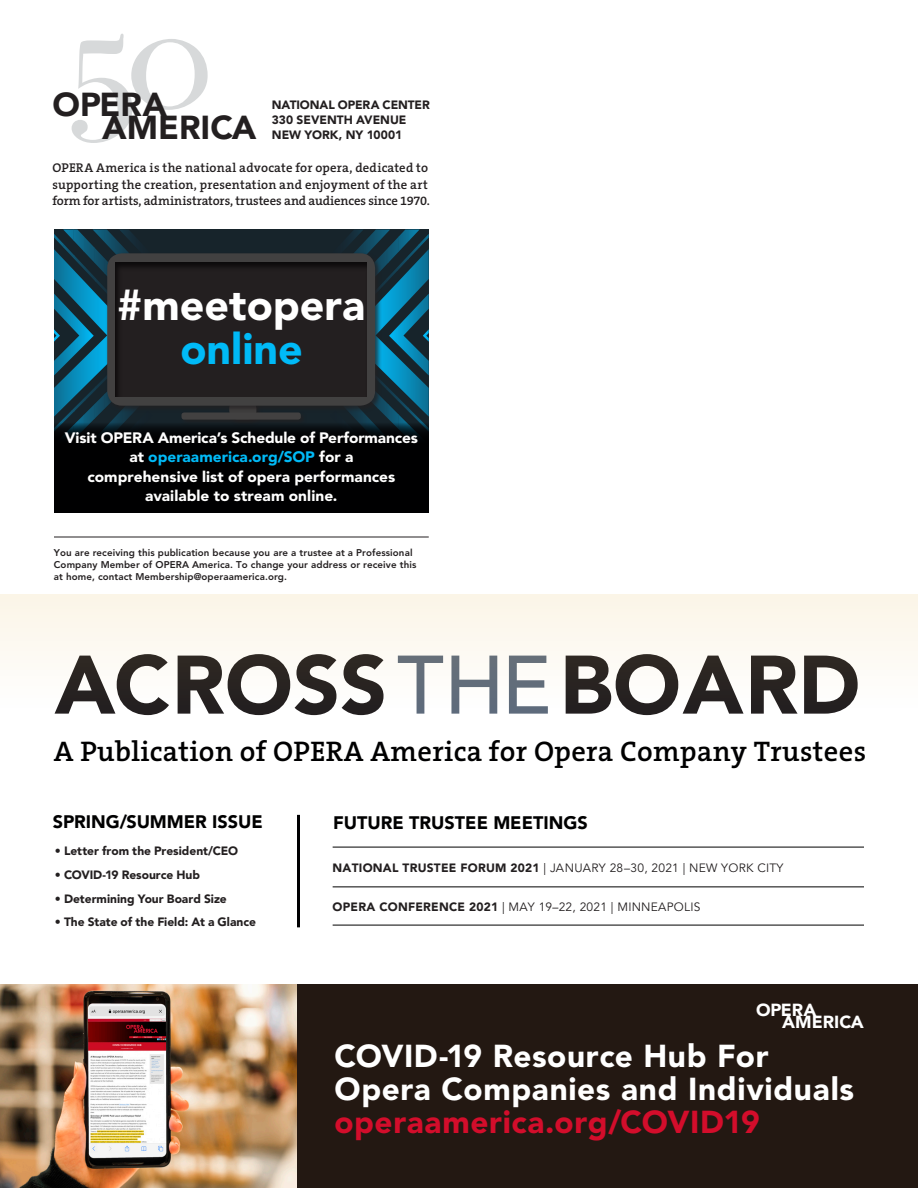
<style>
.page{position:relative;width:918px;height:1188px;background:#fff}
.page>*{position:absolute;margin:0;border:0;box-sizing:border-box;transform-origin:0 0}
.t1{font:900 81.9px "Avenir LT Std";color:#231f20}
.t2{font:900 42.9px/43.8px "Avenir LT Std";color:#fff;text-align:center}
.t3{font:900 33.15px/23.4px "Avenir";color:#231f20}
.t4{font:900 31.5px/33px "Avenir LT Std";letter-spacing:.02em;color:#fff}
.t5{font:600 28.5px "The Serif B W6";letter-spacing:.01em;color:#000001}
.body{font:900 18px "Avenir LT Std";color:#000001}
.t6{font:900 17.55px/12.3px "Avenir";color:#fff}
.Paragraph_Style_1{font:900 15px/19.5px "Avenir LT Std";color:#fff;text-align:center}
.body-2{font:600 12.75px/16.5px "The Serif B W6";letter-spacing:.01em;color:#231f20}
.body-3{font:900 12px/15px "Avenir LT Std";color:#231f20}
.body-4{font:12px "Avenir LT Std";letter-spacing:.02em;color:#231f20}
.body-5{font:800 9.75px/12px "Avenir LT Std";letter-spacing:.01em;color:#231f20}
.s1{color:#00baf7}
.s2{font-weight:500;color:#5e6b7c}
.s3{font-weight:900}
.s4{color:#d30d2b}
</style>
<div class="page">
<div style="left:0;top:984px;width:918px;height:204px;background:#231812"></div>
<hr style="left:297px;top:815px;width:3px;height:112px;background:#000001">
<hr style="left:333px;top:847px;width:531px;height:1px;background:#000001">
<hr style="left:333px;top:886px;width:531px;height:1px;background:#000001">
<hr style="left:333px;top:925px;width:531px;height:1px;background:#000001">
<svg style="left:72px;top:34px;width:136px;height:109px"></svg>
<div style="left:0;top:467px;width:918px;height:242px;background:#fdf9f2"></div>
<div style="left:0;top:338px;width:918px;height:256px;background:#fff"></div>
<div style="left:54px;top:230px;width:375px;height:21px;background:#17242b"></div>
<img style="left:409px;top:417px;width:20px;height:5px">
<img style="left:409px;top:244px;width:10px;height:5px">
<img style="left:419px;top:234px;width:10px;height:14px">
<img style="left:400px;top:417px;width:9px;height:5px">
<img style="left:390px;top:236px;width:8px;height:13px">
<img style="left:398px;top:230px;width:11px;height:19px">
<svg style="left:409px;top:230px;width:11px;height:11px"></svg>
<img style="left:296px;top:230px;width:94px;height:21px">
<img style="left:324px;top:230px;width:40px;height:21px">
<img style="left:308px;top:412px;width:92px;height:10px">
<img style="left:330px;top:412px;width:44px;height:10px">
<img style="left:347px;top:249px;width:82px;height:168px">
<img style="left:54px;top:417px;width:19px;height:5px">
<img style="left:63px;top:244px;width:10px;height:5px">
<img style="left:54px;top:234px;width:10px;height:14px">
<img style="left:73px;top:417px;width:10px;height:5px">
<img style="left:84px;top:236px;width:9px;height:13px">
<img style="left:73px;top:230px;width:11px;height:19px">
<svg style="left:63px;top:230px;width:11px;height:11px"></svg>
<img style="left:93px;top:230px;width:94px;height:21px">
<img style="left:119px;top:230px;width:39px;height:21px">
<img style="left:83px;top:412px;width:97px;height:10px">
<img style="left:109px;top:412px;width:43px;height:10px">
<img style="left:54px;top:249px;width:82px;height:168px">
<div style="left:180px;top:411px;width:128px;height:15px;background:#1c2125"></div>
<div style="left:181px;top:412px;width:120px;height:8px;background:#424141;border-radius:3px"></div>
<div style="left:105px;top:251px;width:277px;height:161px;background:#231f20;opacity:.75"></div>
<div style="left:107px;top:253px;width:268px;height:153px;background:#424141;border-radius:15px"></div>
<div style="left:115px;top:261px;width:252px;height:136px;background:#231f20"></div>
<svg style="left:54px;top:422px;width:375px;height:24px;background:#050b0f"></svg>
<img style="left:0;top:984px;width:297px;height:204px">
<hr style="left:54px;top:537px;width:375px;height:1px;background:#231f20">
<div style="left:54px;top:446px;width:375px;height:67px;background:#000001"></div>
<h3 class="t3" style="left:102px;top:92px;width:156px;text-indent:-50px">OPERA<br>AMERICA</h3>
<p class="body-3" style="left:272px;top:97px;width:159px">NATIONAL OPERA CENTER</p>
<p class="body-3" style="left:272px;top:112px;width:136px">330 SEVENTH AVENUE<br>NEW YORK, NY 10001</p>
<p class="body-2" style="left:52px;top:159px;width:379px">OPERA America is the national advocate for opera, dedicated to supporting the creation, presentation and enjoyment of the art form for artists, administrators, trustees and audiences since 1970.</p>
<p class="t2" style="left:117px;top:283px;width:250px">#meetopera <span class="s1">online</span></p>
<p class="Paragraph_Style_1" style="left:65px;top:428px;width:355px">Visit OPERA America’s Schedule of Performances at <span class="s1">operaamerica.org/SOP</span> for a</p>
<p class="Paragraph_Style_1" style="left:88px;top:467px;width:309px">comprehensive list of opera performances available to stream online.</p>
<p class="body-5" style="left:54px;top:547px;width:364px">You are receiving this publication because you are a trustee at a Professional<br>Company Member of OPERA America. To change your address or receive this at home, contact Membership@operaamerica.org.</p>
<p class="t1" style="left:55px;top:636px;width:807px">ACROSS<span class="s2">THE</span>BOARD</p>
<h2 class="t5" style="left:54px;top:732px;width:814px">A Publication of OPERA America for Opera Company Trustees</h2>
<p class="body" style="left:53px;top:811px;width:211px">SPRING/SUMMER ISSUE</p>
<p class="body" style="left:333px;top:812px;width:256px">FUTURE TRUSTEE MEETINGS</p>
<p class="body-3" style="left:55px;top:844px;width:185px">• Letter from the President/CEO</p>
<p class="body-3" style="left:55px;top:867px;width:146px">• COVID-19 Resource Hub</p>
<p class="body-3" style="left:55px;top:891px;width:173px">• Determining Your Board Size</p>
<p class="body-3" style="left:55px;top:915px;width:203px">• The State of the Field: At a Glance</p>
<p class="body-4" style="left:333px;top:861px;width:452px"><span class="s3">NATIONAL TRUSTEE FORUM 2021</span> | JANUARY 28–30, 2021 | NEW YORK CITY</p>
<p class="body-4" style="left:333px;top:900px;width:369px"><span class="s3">OPERA CONFERENCE 2021</span> | MAY 19–22, 2021 | MINNEAPOLIS</p>
<h3 class="t6" style="left:782px;top:1003px;width:83px;text-indent:-26px">OPERA<br>AMERICA</h3>
<h2 class="t4" style="left:334px;top:1040px;width:521px">COVID-19 Resource Hub For<br>Opera Companies and Individuals <span class="s4">operaamerica.org/COVID19</span></h2>
</div>
